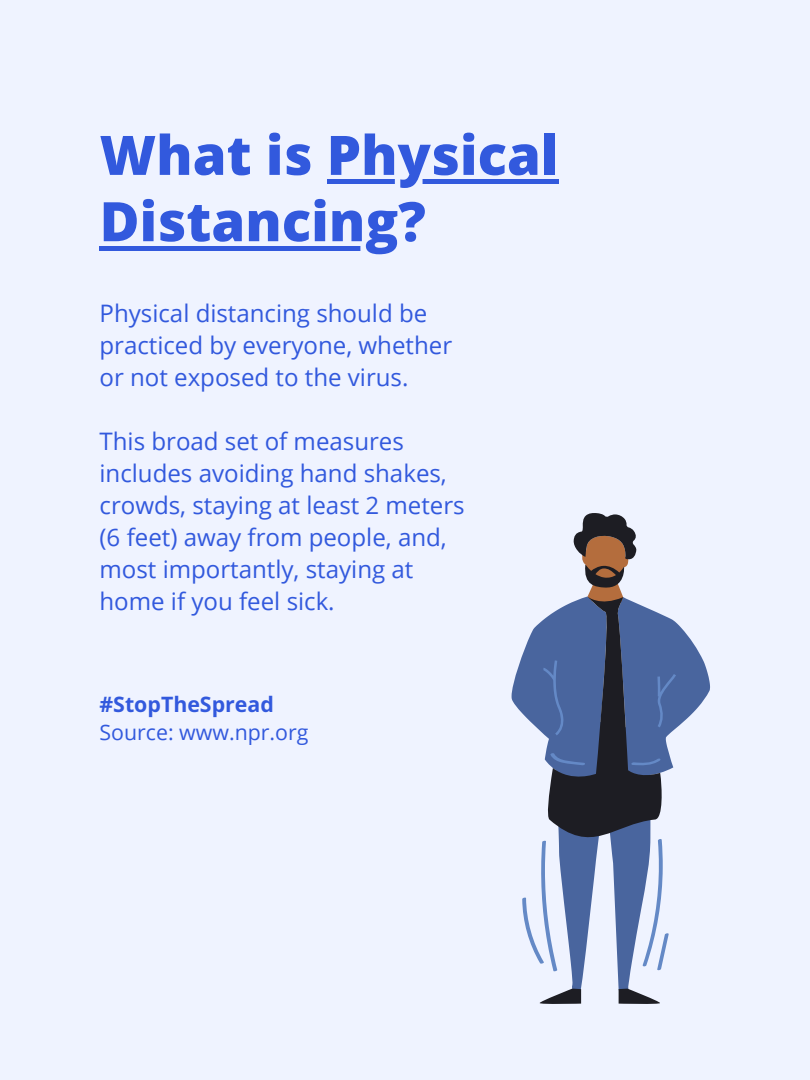
<style>
.page{position:relative;width:810px;height:1080px;background:#eff3ff}
.page>*{position:absolute;margin:0;border:0;box-sizing:border-box;transform-origin:0 0}
.t1{font:800 54.5px/66.3px "Open Sans";color:#3259dd}
.t2{font:24.12px/32.1px "Open Sans";color:#3259dd}
.t3{font:21.31px "Open Sans";color:#3259dd}
.t4{font:700 21.31px "Open Sans Hebrew";color:#3259dd}
</style>
<div class="page">
<svg style="left:512px;top:615px;width:198px;height:113px;fill:#49659e"></svg>
<svg style="left:522px;top:660px;width:154px;height:303px"></svg>
<svg style="left:540px;top:513px;width:123px;height:491px"></svg>
<hr style="left:327px;top:180px;width:231px;height:4px;background:#3259dd">
<div style="left:100px;top:246px;width:298px;height:5px;background:#3259dd"></div>
<p class="t1" style="left:100px;top:121px;width:460px">What is Physical<br>Distancing?</p>
<p class="t2" style="left:100px;top:296px;width:354px">Physical distancing should be practiced by everyone, whether or not exposed to the virus.</p>
<p class="t2" style="left:100px;top:425px;width:367px">This broad set of measures includes avoiding hand shakes, crowds, staying at least 2 meters (6 feet) away from people, and, most importantly, staying at home if you feel sick.</p>
<p class="t4" style="left:100px;top:690px;width:176px">#StopTheSpread</p>
<p class="t3" style="left:100px;top:718px;width:210px">Source: www.npr.org</p>
</div>
